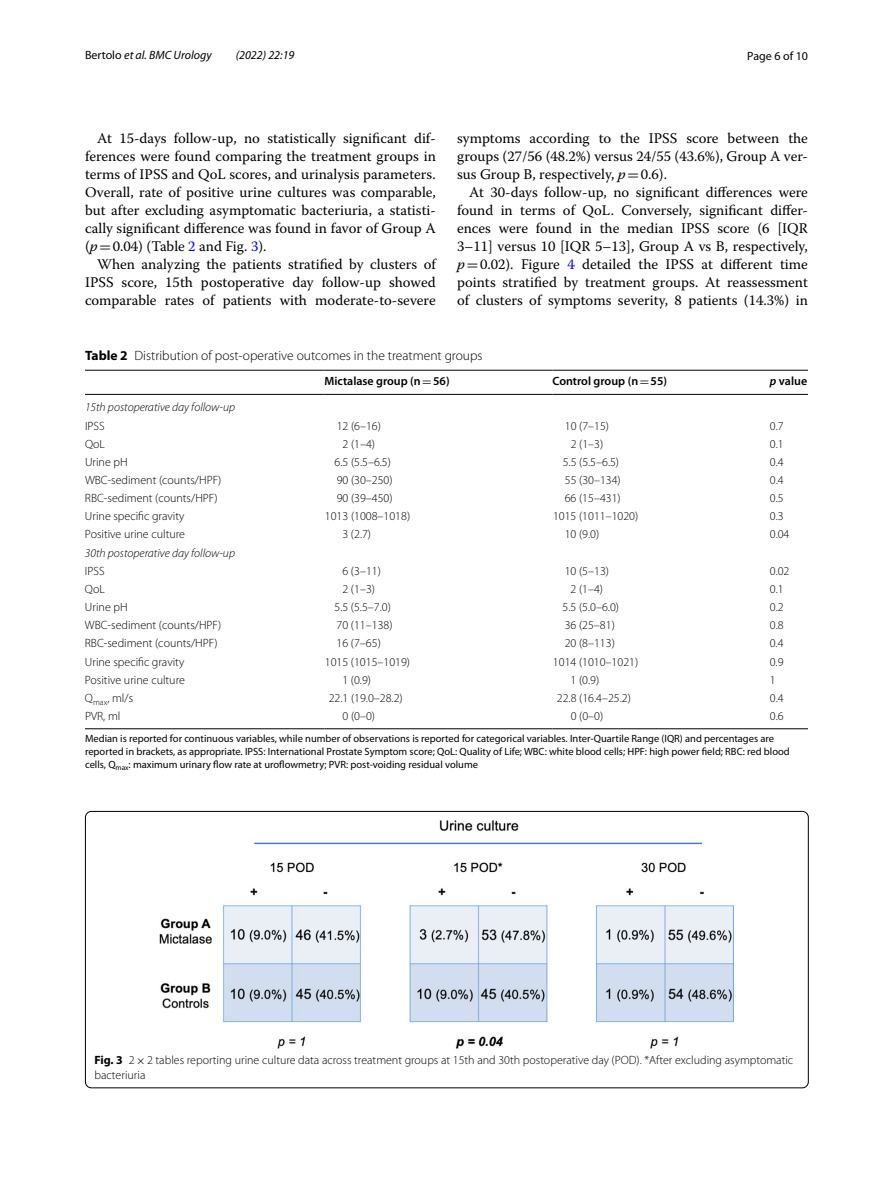
<style>
.page{position:relative;width:893px;height:1187px;background:#fff}
.page>*{position:absolute;margin:0;border:0;box-sizing:border-box;transform-origin:0 0}
.t1{font:14.7px/18px "Warnock Pro";color:#000;text-align:justify}
.t2{font:300 13.5px "Myriad Pro";color:#000}
.t3{font:300 12px/15px "Myriad Pro";color:#000}
.t4{font:italic 300 12px "Myriad Pro";color:#000}
.t5{font:600 12px "Myriad Pro";color:#000}
.t6{font:italic 12px "Myriad Pro";color:#000}
.t7{font:12px "Myriad Pro";color:#000}
.t8{font:10.5px/12.8px "Myriad Pro";color:#000}
.s1{font-style:normal}
.s2{font-style:italic}
.s3{font-family:"MTSY"}
.s4{color:#00f}
.s5{font-weight:700}
.s6{font-family:"MTSY";font-weight:400}
</style>
<div class="page">
<hr style="left:85px;top:370px;width:239px;height:1px;background:#000">
<hr style="left:85px;top:394px;width:239px;height:1px;background:#000">
<hr style="left:324px;top:370px;width:228px;height:1px;background:#000">
<hr style="left:324px;top:394px;width:228px;height:1px;background:#000">
<hr style="left:552px;top:370px;width:218px;height:1px;background:#000">
<hr style="left:552px;top:394px;width:218px;height:1px;background:#000">
<hr style="left:770px;top:370px;width:38px;height:1px;background:#000">
<hr style="left:770px;top:394px;width:38px;height:1px;background:#000">
<hr style="left:85px;top:728px;width:239px;height:1px;background:#000">
<hr style="left:324px;top:728px;width:228px;height:1px;background:#000">
<hr style="left:552px;top:728px;width:218px;height:1px;background:#000">
<hr style="left:770px;top:728px;width:38px;height:1px;background:#000">
<img style="left:160px;top:820px;width:574px;height:228px">
<p class="t6" style="left:85px;top:48px;width:128px"><span class="s1">Bertolo</span> et al. BMC Urology</p>
<p class="t6" style="left:236px;top:48px;width:60px">(2022) 22:19</p>
<p class="t7" style="left:747px;top:48px;width:62px">Page 6 of 10</p>
<p class="t1" style="left:85px;top:128px;width:352px;text-indent:12px">At 15-days follow-up, no statistically significant dif&shy;ferences were found comparing the treatment groups in terms of IPSS and QoL scores, and urinalysis parameters.<br>Overall, rate of positive urine cultures was comparable, but after excluding asymptomatic bacteriuria, a statisti&shy;cally significant difference was found in favor of Group A (<span class="s2">p</span><span class="s3">=</span>0.04) (Table <span class="s4">2</span> and Fig. <span class="s4">3</span>).</p>
<p class="t1" style="left:85px;top:254px;width:352px;text-indent:12px">When analyzing the patients stratified by clusters of IPSS score, 15th postoperative day follow-up showed comparable rates of patients with moderate-to-severe</p>
<p class="t1" style="left:457px;top:128px;width:352px">symptoms according to the IPSS score between the groups (27/56 (48.2%) versus 24/55 (43.6%), Group A ver&shy;sus Group B, respectively, <span class="s2">p</span><span class="s3">=</span>0.6).</p>
<p class="t1" style="left:457px;top:182px;width:352px;text-indent:12px">At 30-days follow-up, no significant differences were found in terms of QoL. Conversely, significant differ&shy;ences were found in the median IPSS score (6 [IQR 3–11] versus 10 [IQR 5–13], Group A vs B, respectively, <span class="s2">p</span><span class="s3">=</span>0.02). Figure <span class="s4">4</span> detailed the IPSS at different time points stratified by treatment groups. At reassessment of clusters of symptoms severity, 8 patients (14.3%) in</p>
<p class="t2" style="left:85px;top:348px;width:399px"><span class="s5">Table 2</span> Distribution of post-operative outcomes in the treatment groups</p>
<p class="t5" style="left:324px;top:373px;width:127px">Mictalase group (n<span class="s6">=</span>56)</p>
<p class="t5" style="left:552px;top:373px;width:116px">Control group (n<span class="s6">=</span>55)</p>
<p class="t5" style="left:770px;top:373px;width:39px"><span class="s2">p</span> value</p>
<p class="t4" style="left:85px;top:401px;width:152px">15th postoperative day follow-up</p>
<p class="t3" style="left:85px;top:418px;width:21px">IPSS</p>
<p class="t3" style="left:337px;top:418px;width:46px">12 (6–16)</p>
<p class="t3" style="left:565px;top:418px;width:46px">10 (7–15)</p>
<p class="t3" style="left:770px;top:418px;width:15px">0.7</p>
<p class="t3" style="left:85px;top:436px;width:21px">QoL</p>
<p class="t3" style="left:343px;top:436px;width:34px">2 (1–4)</p>
<p class="t3" style="left:571px;top:436px;width:34px">2 (1–3)</p>
<p class="t3" style="left:770px;top:436px;width:15px">0.1</p>
<p class="t3" style="left:85px;top:454px;width:44px">Urine pH</p>
<p class="t3" style="left:335px;top:454px;width:58px">6.5 (5.5–6.5)</p>
<p class="t3" style="left:563px;top:454px;width:58px">5.5 (5.5–6.5)</p>
<p class="t3" style="left:770px;top:454px;width:15px">0.4</p>
<p class="t3" style="left:85px;top:472px;width:138px">WBC-sediment (counts/HPF)</p>
<p class="t3" style="left:337px;top:472px;width:57px">90 (30–250)</p>
<p class="t3" style="left:565px;top:472px;width:57px">55 (30–134)</p>
<p class="t3" style="left:770px;top:472px;width:15px">0.4</p>
<p class="t3" style="left:85px;top:491px;width:134px">RBC-sediment (counts/HPF)</p>
<p class="t3" style="left:337px;top:491px;width:57px">90 (39–450)</p>
<p class="t3" style="left:565px;top:491px;width:57px">66 (15–431)</p>
<p class="t3" style="left:770px;top:491px;width:15px">0.5</p>
<p class="t3" style="left:85px;top:509px;width:101px">Urine specific gravity</p>
<p class="t3" style="left:325px;top:509px;width:87px">1013 (1008–1018)</p>
<p class="t3" style="left:553px;top:509px;width:87px">1015 (1011–1020)</p>
<p class="t3" style="left:770px;top:509px;width:15px">0.3</p>
<p class="t3" style="left:85px;top:527px;width:102px">Positive urine culture</p>
<p class="t3" style="left:342px;top:527px;width:30px">3 (2.7)</p>
<p class="t3" style="left:565px;top:527px;width:36px">10 (9.0)</p>
<p class="t3" style="left:770px;top:527px;width:21px">0.04</p>
<p class="t4" style="left:85px;top:546px;width:152px">30th postoperative day follow-up</p>
<p class="t3" style="left:85px;top:563px;width:21px">IPSS</p>
<p class="t3" style="left:342px;top:563px;width:40px">6 (3–11)</p>
<p class="t3" style="left:565px;top:563px;width:46px">10 (5–13)</p>
<p class="t3" style="left:770px;top:563px;width:21px">0.02</p>
<p class="t3" style="left:85px;top:581px;width:21px">QoL</p>
<p class="t3" style="left:342px;top:581px;width:34px">2 (1–3)</p>
<p class="t3" style="left:571px;top:581px;width:34px">2 (1–4)</p>
<p class="t3" style="left:770px;top:581px;width:15px">0.1</p>
<p class="t3" style="left:85px;top:599px;width:44px">Urine pH</p>
<p class="t3" style="left:334px;top:599px;width:58px">5.5 (5.5–7.0)</p>
<p class="t3" style="left:563px;top:599px;width:58px">5.5 (5.0–6.0)</p>
<p class="t3" style="left:770px;top:599px;width:15px">0.2</p>
<p class="t3" style="left:85px;top:618px;width:138px">WBC-sediment (counts/HPF)</p>
<p class="t3" style="left:337px;top:618px;width:57px">70 (11–138)</p>
<p class="t3" style="left:565px;top:618px;width:52px">36 (25–81)</p>
<p class="t3" style="left:770px;top:618px;width:15px">0.8</p>
<p class="t3" style="left:85px;top:636px;width:134px">RBC-sediment (counts/HPF)</p>
<p class="t3" style="left:337px;top:636px;width:46px">16 (7–65)</p>
<p class="t3" style="left:565px;top:636px;width:52px">20 (8–113)</p>
<p class="t3" style="left:770px;top:636px;width:15px">0.4</p>
<p class="t3" style="left:85px;top:654px;width:101px">Urine specific gravity</p>
<p class="t3" style="left:325px;top:654px;width:87px">1015 (1015–1019)</p>
<p class="t3" style="left:553px;top:654px;width:87px">1014 (1010–1021)</p>
<p class="t3" style="left:770px;top:654px;width:15px">0.9</p>
<p class="t3" style="left:85px;top:672px;width:102px">Positive urine culture</p>
<p class="t3" style="left:342px;top:672px;width:30px">1 (0.9)</p>
<p class="t3" style="left:571px;top:672px;width:30px">1 (0.9)</p>
<p class="t3" style="left:770px;top:672px;width:7px">1</p>
<p class="t3" style="left:85px;top:690px;width:50px">Q<sub>max</sub>, ml/s</p>
<p class="t3" style="left:329px;top:690px;width:75px">22.1 (19.0–28.2)</p>
<p class="t3" style="left:557px;top:690px;width:75px">22.8 (16.4–25.2)</p>
<p class="t3" style="left:770px;top:690px;width:15px">0.4</p>
<p class="t3" style="left:85px;top:709px;width:37px">PVR, ml</p>
<p class="t3" style="left:343px;top:709px;width:34px">0 (0–0)</p>
<p class="t3" style="left:571px;top:709px;width:34px">0 (0–0)</p>
<p class="t3" style="left:770px;top:709px;width:15px">0.6</p>
<p class="t8" style="left:85px;top:732px;width:706px">Median is reported for continuous variables, while number of observations is reported for categorical variables. Inter-Quartile Range (IQR) and percentages are reported in brackets, as appropriate. IPSS: International Prostate Symptom score; QoL: Quality of Life; WBC: white blood cells; HPF: high power field; RBC: red blood cells, Q<sub>max</sub>: maximum urinary flow rate at uroflowmetry; PVR: post-voiding residual volume</p>
<p class="t3" style="left:94px;top:1052px;width:700px"><span class="s5">Fig. 3</span> 2<span class="s6">×</span>2 tables reporting urine culture data across treatment groups at 15th and 30th postoperative day (POD). *After excluding asymptomatic bacteriuria</p>
</div>
